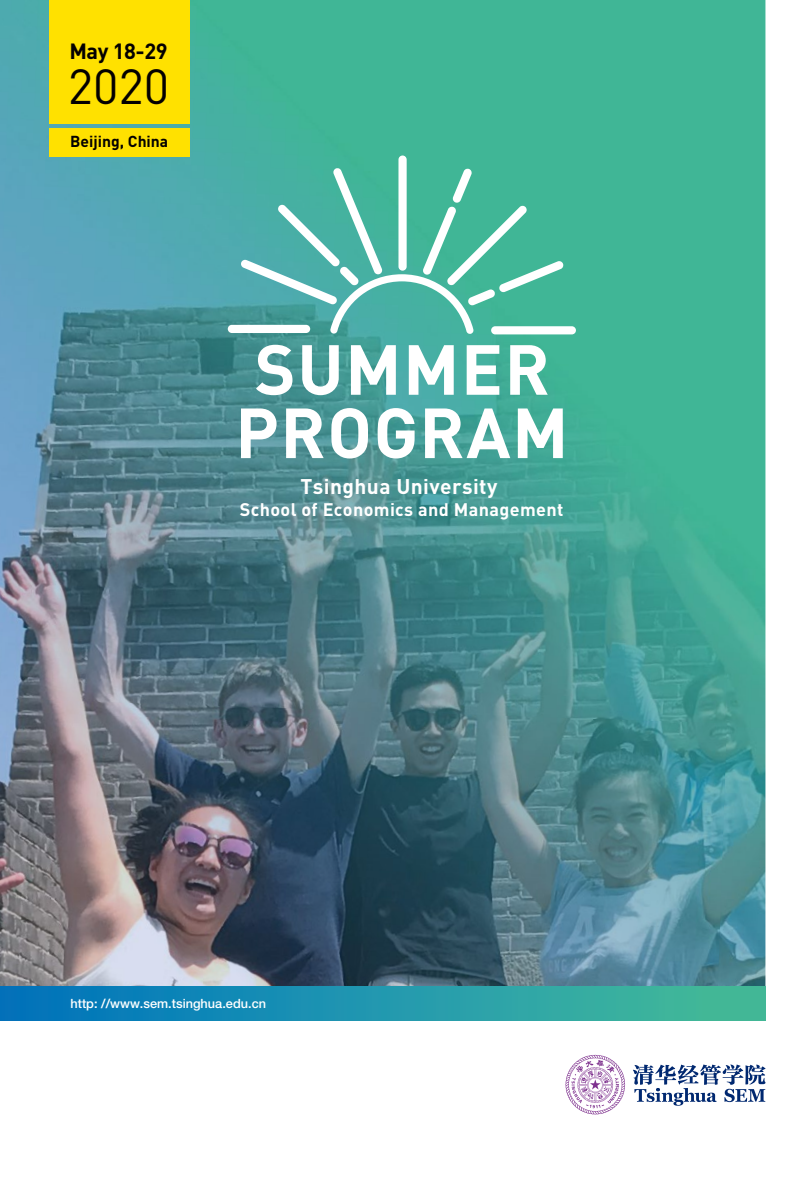
<style>
.page{position:relative;width:808px;height:1191px;background:#fff}
.page>*{position:absolute;margin:0;border:0;box-sizing:border-box;transform-origin:0 0}
.t1{font:48.6px "DIN";color:#040000}
.t2{font:700 21.75px "DIN";letter-spacing:-.02em;color:#040000}
.t3{font:700 21px "DIN Pro";letter-spacing:.02em;color:#fff}
.t4{font:700 18px "DIN Pro";letter-spacing:.02em;color:#fff}
.t5{font:700 15.75px "DIN Pro";color:#040000}
.t6{font:500 12.75px "Helvetica Neue LT Std";color:#fff}
</style>
<div class="page">
<img style="left:0;top:0;width:715px;height:698px">
<img style="left:715px;top:0;width:50px;height:986px">
<img style="left:0;top:698px;width:727px;height:288px">
<svg style="left:633px;top:1064px;width:132px;height:41px"></svg>
<svg style="left:565px;top:1054px;width:60px;height:60px"></svg>
<div style="left:0;top:986px;width:765px;height:34px;background:linear-gradient(to right,#0072c0,#46bd99)"></div>
<div style="left:491px;top:326px;width:85px;height:8px;background:#fff;border-radius:4px"></div>
<div style="left:398px;top:155px;width:9px;height:116px;background:#fff;border-radius:4px"></div>
<div style="left:228px;top:325px;width:82px;height:8px;background:#fff;border-radius:4px"></div>
<svg style="left:240px;top:168px;width:324px;height:166px;background:#61bdac"></svg>
<svg style="left:256px;top:345px;width:36px;height:50px"></svg>
<svg style="left:302px;top:345px;width:37px;height:50px"></svg>
<svg style="left:351px;top:345px;width:45px;height:50px"></svg>
<svg style="left:409px;top:345px;width:45px;height:50px"></svg>
<svg style="left:467px;top:345px;width:32px;height:50px"></svg>
<svg style="left:510px;top:345px;width:38px;height:50px"></svg>
<svg style="left:241px;top:408px;width:36px;height:50px"></svg>
<svg style="left:286px;top:408px;width:38px;height:50px"></svg>
<svg style="left:331px;top:408px;width:37px;height:50px"></svg>
<svg style="left:378px;top:408px;width:37px;height:50px"></svg>
<svg style="left:425px;top:408px;width:85px;height:50px"></svg>
<svg style="left:518px;top:408px;width:45px;height:50px"></svg>
<div style="left:49px;top:0;width:140px;height:123px;background:#ffe100"></div>
<div style="left:49px;top:128px;width:140px;height:28px;background:#ffe100"></div>
<h2 class="t2" style="left:69px;top:37px;width:100px">May 18-29</h2>
<h1 class="t1" style="left:68px;top:56px;width:103px">2020</h1>
<p class="t5" style="left:70px;top:131px;width:100px">Beijing, China</p>
<h3 class="t3" style="left:300px;top:472px;width:198px">Tsinghua University</h3>
<h3 class="t4" style="left:240px;top:497px;width:325px">School of Economics and Management</h3>
<p class="t6" style="left:70px;top:995px;width:197px">http: //www.sem.tsinghua.edu.cn</p>
</div>
